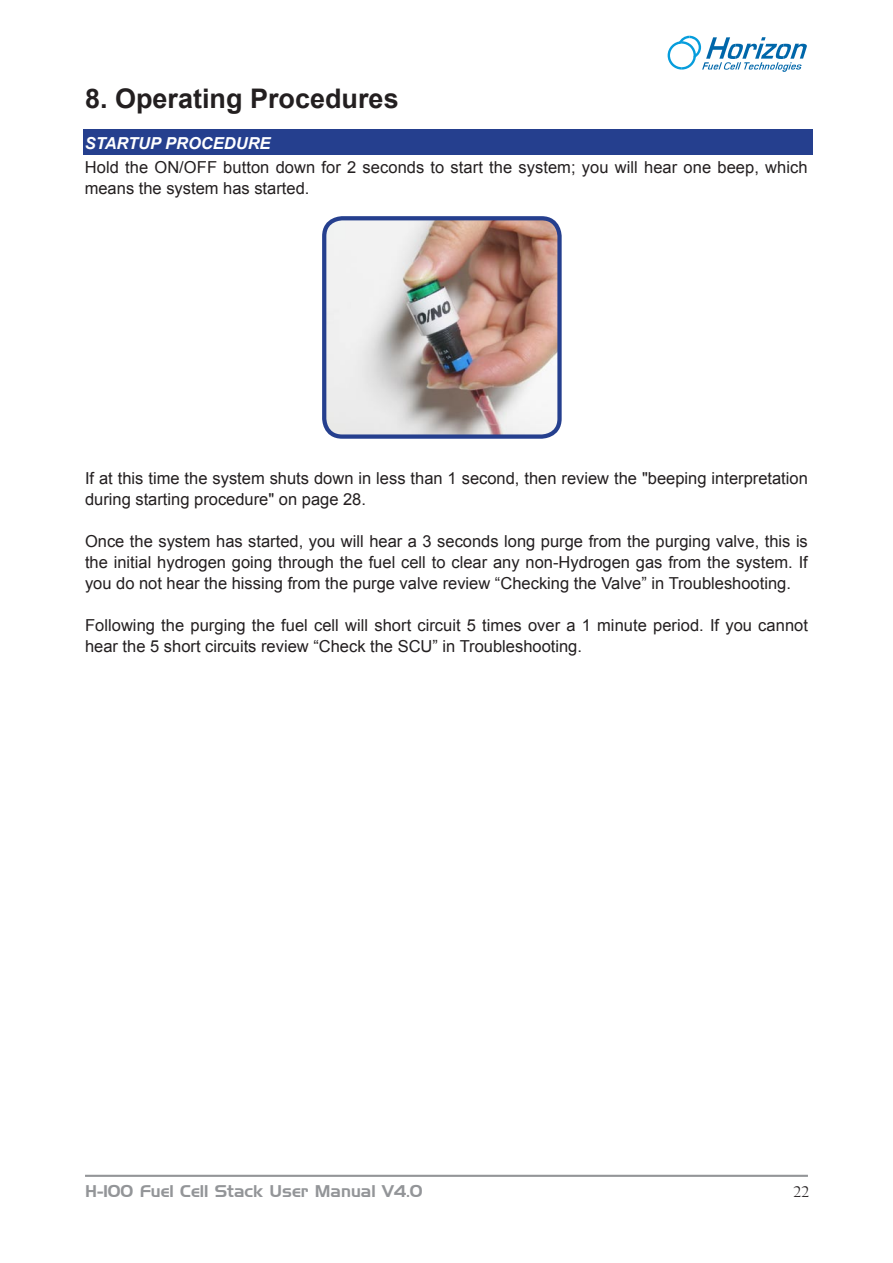
<style>
.page{position:relative;width:893px;height:1263px;background:#fff}
.page>*{position:absolute;margin:0;border:0;box-sizing:border-box;transform-origin:0 0}
.t1{font:700 27px "Arial";color:#231f20}
.t2{font:16.5px/21px "Arial";color:#231f20}
.t3{font:16.5px "Handel Gothic BT";color:#939598}
.t4{font:italic 700 16.5px "Arial";color:#fff}
.t5{font:16.5px "Californian FB";color:#231f20}
</style>
<div class="page">
<svg style="left:668px;top:36px;width:139px;height:36px"></svg>
<hr style="left:85px;top:1175px;width:723px;height:2px;background:#939598">
<div style="left:83px;top:130px;width:729px;height:25px;background:#253f8e"></div>
<img style="left:327px;top:221px;width:230px;height:213px">
<div style="left:322px;top:216px;width:240px;height:223px;border:4px solid #253f8e;border-radius:18px"></div>
<h1 class="t1" style="left:85px;top:81px;width:315px">8. Operating Procedures</h1>
<p class="t4" style="left:85px;top:133px;width:187px">STARTUP PROCEDURE</p>
<p class="t2" style="left:85px;top:157px;width:724px">Hold the ON/OFF button down for 2 seconds to start the system; you will hear one beep, which means the system has started.</p>
<p class="t2" style="left:85px;top:468px;width:724px">If at this time the system shuts down in less than 1 second, then review the "beeping interpretation during starting procedure" on page 28.</p>
<p class="t2" style="left:85px;top:531px;width:724px;text-align:justify">Once the system has started, you will hear a 3 seconds long purge from the purging valve, this is the initial hydrogen going through the fuel cell to clear any non-Hydrogen gas from the system. If you do not hear the hissing from the purge valve review “Checking the Valve” in Troubleshooting.</p>
<p class="t2" style="left:85px;top:615px;width:724px">Following the purging the fuel cell will short circuit 5 times over a 1 minute period. If you cannot hear the 5 short circuits review “Check the SCU” in Troubleshooting.</p>
<p class="t3" style="left:85px;top:1181px;width:339px">H-100 Fuel Cell Stack User Manual V4.0</p>
<p class="t5" style="left:793px;top:1183px;width:18px">22</p>
</div>
